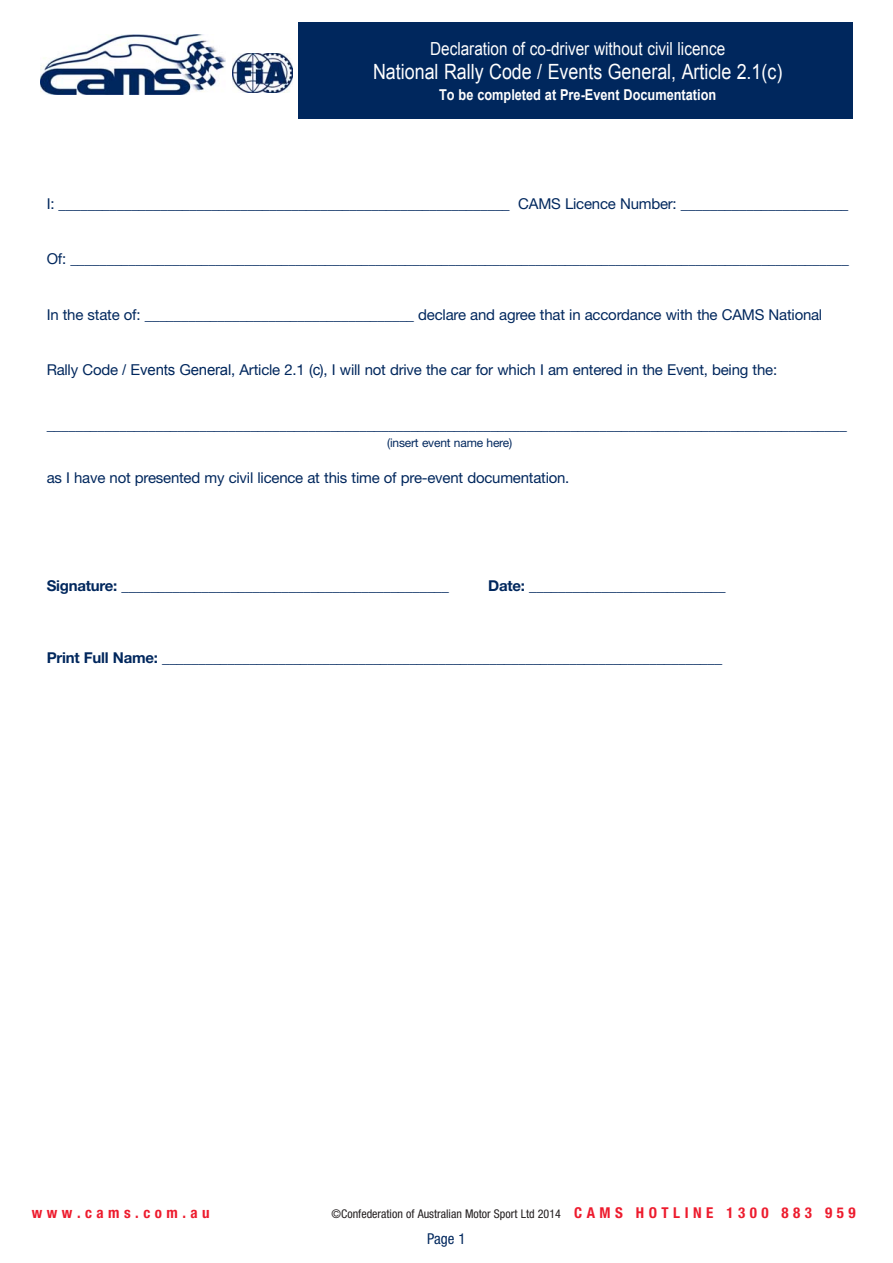
<style>
.page{position:relative;width:893px;height:1263px;background:#fff}
.page>*{position:absolute;margin:0;border:0;box-sizing:border-box;transform-origin:0 0}
.t1{font:21px "Arial";color:#fff;scale:.85 1}
.t2{font:18px "Arial";color:#fff;scale:.85 1}
.t3{font:15px "Helvetica Neue LT Pro";letter-spacing:-.015em;color:#00275d}
.t4{font:700 15px "Arial";color:#fff;scale:.85 1}
.t5{font:700 condensed 15px "Helvetica Neue LT Pro";letter-spacing:.3em;color:#ed1b2d}
.t6{font:condensed 15px "Helvetica Neue LT Pro";color:#00275d}
.t7{font:condensed 12px "Helvetica Neue LT Pro";color:#231f20}
.t8{font:12px "Helvetica Neue LT Pro";letter-spacing:-.015em;color:#00275d}
.s1{font-family:"Arial"}
.s2{font-weight:700}
</style>
<div class="page">
<div style="left:298px;top:23px;width:554px;height:96px;background:#00275d"></div>
<img style="left:40px;top:34px;width:186px;height:60px">
<img style="left:233px;top:54px;width:59px;height:39px">
<p class="t2" style="left:430px;top:37px;width:349px">Declaration of co-driver without civil licence</p>
<h1 class="t1" style="left:373px;top:58px;width:483px">National Rally Code / Events General, Article 2.1(c)</h1>
<p class="t4" style="left:439px;top:84px;width:327px">To be completed at Pre-Event Documentation</p>
<p class="t3" style="left:47px;top:198px;width:803px">I: ______________________________________________________________ CAMS Licence Number: _______________________</p>
<p class="t3" style="left:47px;top:253px;width:804px">Of: ___________________________________________________________________________________________________________</p>
<p class="t3" style="left:47px;top:309px;width:777px">In the state of: _____________________________________ declare and agree that in accordance with the CAMS National</p>
<p class="t3" style="left:47px;top:364px;width:732px">Rally Code <span class="s1">/ Events General</span>, Article 2.1 (<span class="s1">c</span>), I will not drive the car for which I am entered in the Event, being the:</p>
<p class="t3" style="left:47px;top:420px;width:802px">______________________________________________________________________________________________________________</p>
<p class="t8" style="left:387px;top:438px;width:127px">(insert event name here)</p>
<p class="t3" style="left:47px;top:472px;width:524px">as I have not presented my civil licence at this time of pre-event documentation.</p>
<p class="t3" style="left:47px;top:580px;width:404px"><span class="s2">Signature:</span> _____________________________________________</p>
<p class="t3" style="left:488px;top:580px;width:239px"><span class="s2">Date:</span> ___________________________</p>
<p class="t3" style="left:47px;top:652px;width:677px"><span class="s2">Print Full Name:</span> _____________________________________________________________________________</p>
<p class="t5" style="left:32px;top:1204px;width:179px">www.cams.com.au</p>
<p class="t5" style="left:574px;top:1204px;width:283px">CAMS HOTLINE 1300 883 959</p>
<p class="t6" style="left:427px;top:1233px;width:40px">Page 1</p>
<p class="t7" style="left:332px;top:1209px;width:231px">©Confederation of Australian Motor Sport Ltd 2014</p>
</div>
